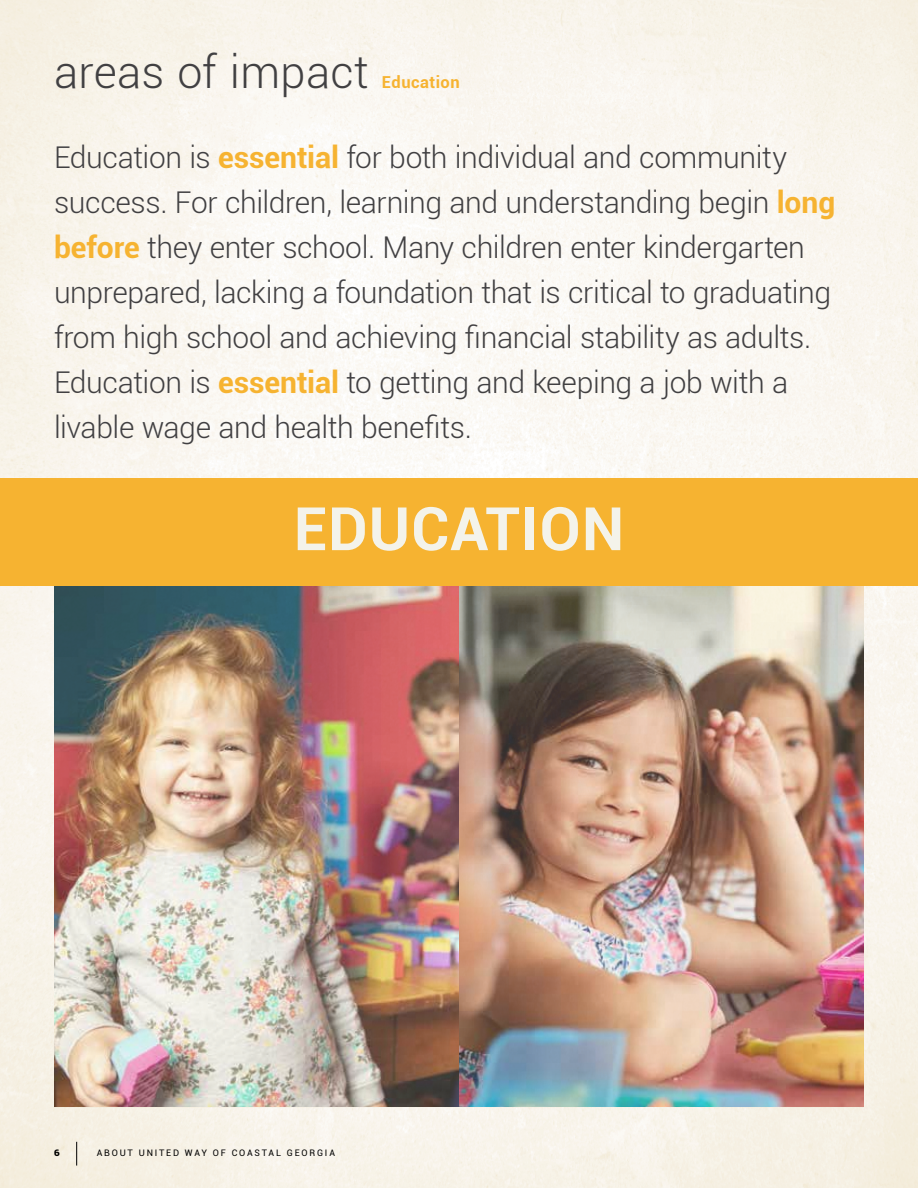
<style>
.page{position:relative;width:918px;height:1188px;background:#fff}
.page>*{position:absolute;margin:0;border:0;box-sizing:border-box;transform-origin:0 0}
.t1{font:700 60px "Roboto";letter-spacing:.015em;color:#f4f3ea}
.t2{font:300 45px "Roboto";letter-spacing:.005em;color:#414042}
.t3{font:300 30px/45px "Roboto";letter-spacing:-.015em;color:#414042}
.t4{font:700 16.5px "Roboto";letter-spacing:.03em;color:#f6b331}
.t5{font:9px "Roboto";letter-spacing:.2em;color:#000}
.t6{font:900 9px "Roboto";color:#000;scale:1.1 1}
.s1{font-weight:700;color:#f6b331}
</style>
<div class="page">
<img style="left:0;top:0;width:918px;height:1188px">
<svg style="left:76px;top:1142px;width:1px;height:24px"></svg>
<img style="left:54px;top:586px;width:405px;height:521px">
<img style="left:459px;top:586px;width:405px;height:521px">
<div style="left:0;top:478px;width:918px;height:108px;background:#f6b331"></div>
<h2 class="t2" style="left:54px;top:41px;width:316px">areas of impact</h2>
<p class="t4" style="left:382px;top:70px;width:79px">Education</p>
<p class="t3" style="left:54px;top:134px;width:783px">Education is <span class="s1">essential</span> for both individual and community success. For children, learning and understanding begin <span class="s1">long before</span> they enter school. Many children enter kindergarten unprepared, lacking a foundation that is critical to graduating from high school and achieving financial stability as adults.<br>Education is <span class="s1">essential</span> to getting and keeping a job with a livable wage and health benefits.</p>
<h1 class="t1" style="left:294px;top:487px;width:332px">EDUCATION</h1>
<p class="t6" style="left:54px;top:1146px;width:7px">6</p>
<p class="t5" style="left:97px;top:1146px;width:240px">ABOUT UNITED WAY OF COASTAL GEORGIA</p>
</div>
